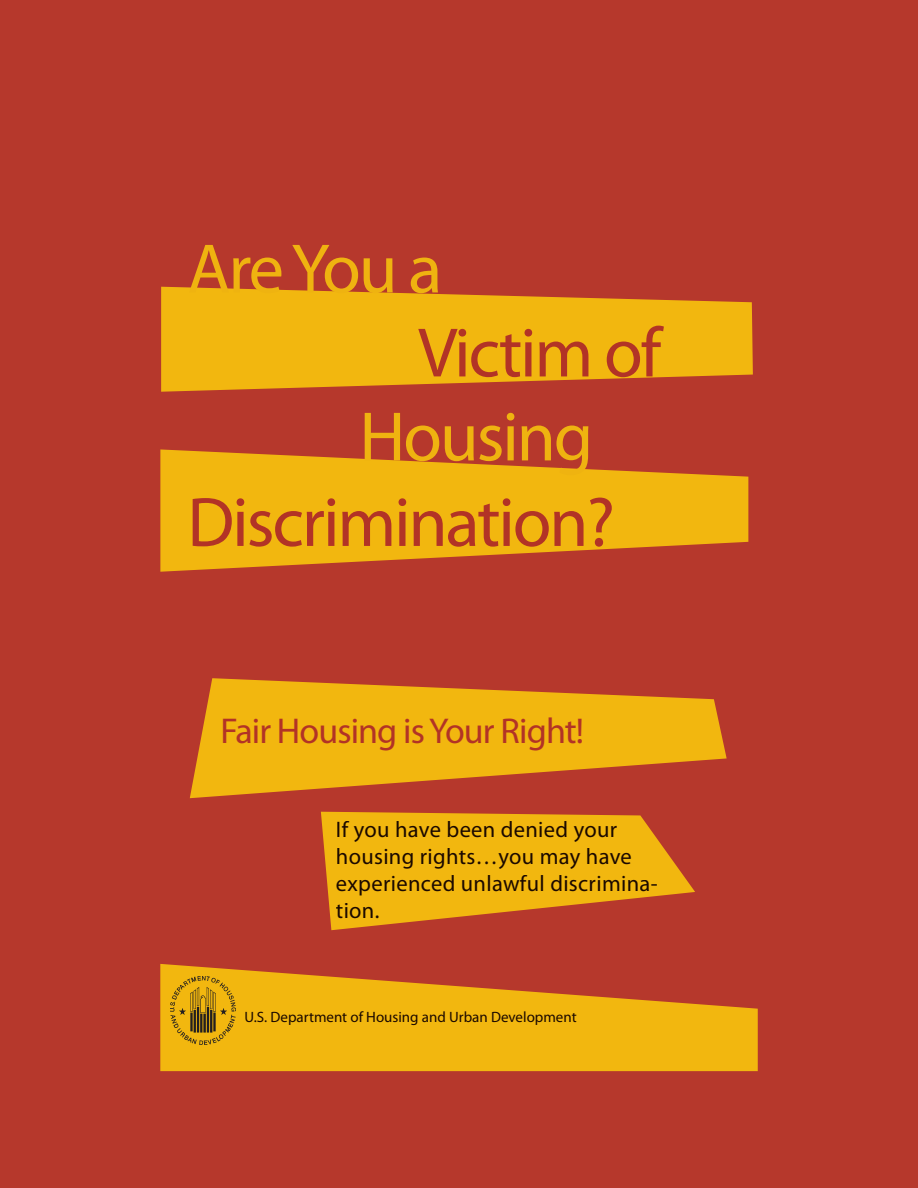
<style>
.page{position:relative;width:918px;height:1188px;background:#b6382c}
.page>*{position:absolute;margin:0;border:0;box-sizing:border-box;transform-origin:0 0}
.t1{font:70.5px "Myriad Pro";letter-spacing:-.03em;color:#b23326}
.t2{font:70.5px "Myriad Pro";letter-spacing:-.03em;color:#efb310}
.t3{font:36px "Myriad Pro";letter-spacing:-.025em;color:#b23326}
.t4{font:22.5px/27px "Myriad Pro";letter-spacing:.015em;color:#1b0900}
.t5{font:15px "Myriad Pro";color:#1b0900}
</style>
<div class="page">
<svg style="left:161px;top:287px;width:592px;height:105px;fill:#f2b70f"></svg>
<svg style="left:160px;top:449px;width:588px;height:123px;fill:#f2b70f"></svg>
<svg style="left:190px;top:678px;width:537px;height:120px;fill:#f2b70f"></svg>
<svg style="left:321px;top:812px;width:374px;height:118px;fill:#f2b70f"></svg>
<svg style="left:160px;top:964px;width:598px;height:107px;fill:#f2b70f"></svg>
<div style="left:338px;top:821px;width:279px;height:21px;background:#f2b70f"></div>
<div style="left:338px;top:848px;width:294px;height:21px;background:#f2b70f"></div>
<div style="left:337px;top:875px;width:301px;height:21px;background:#f2b70f"></div>
<div style="left:640px;top:880px;width:17px;height:12px;background:#f2b70f"></div>
<div style="left:336px;top:903px;width:43px;height:16px;background:#f2b70f"></div>
<div style="left:246px;top:1012px;width:330px;height:14px;background:#f2b70f"></div>
<img style="left:170px;top:977px;width:65px;height:67px">
<h1 class="t2" style="left:187px;top:230px;width:256px">Are You a</h1>
<h1 class="t1" style="left:418px;top:314px;width:245px">Victim of</h1>
<h1 class="t2" style="left:359px;top:398px;width:235px">Housing</h1>
<h1 class="t1" style="left:187px;top:484px;width:429px">Discrimination?</h1>
<h2 class="t3" style="left:220px;top:711px;width:365px">Fair Housing is Your Right!</h2>
<p class="t4" style="left:336px;top:817px;width:323px">If you have been denied your housing rights…you may have experienced unlawful discrimina&shy;tion.</p>
<p class="t5" style="left:244px;top:1009px;width:334px">U.S. Department of Housing and Urban Development</p>
</div>
